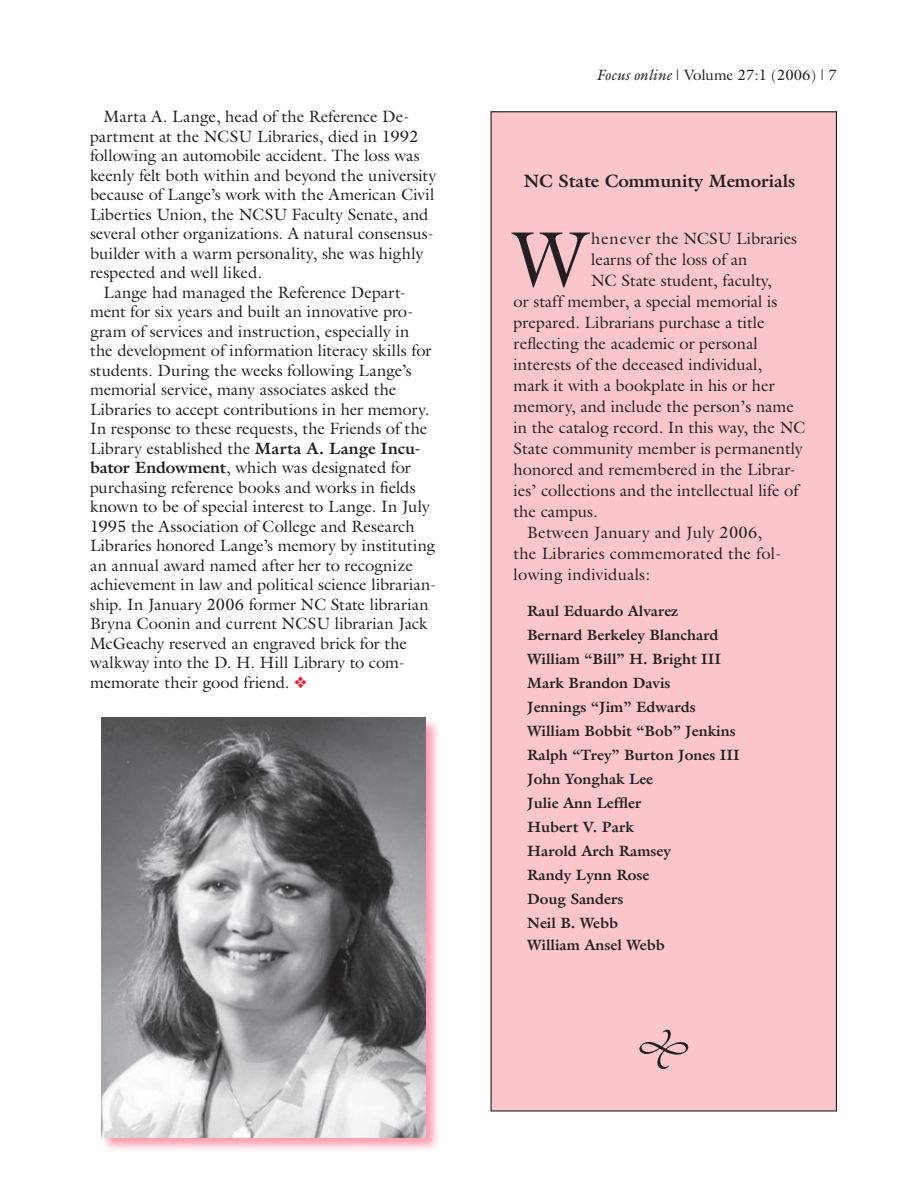
<style>
.page{position:relative;width:918px;height:1188px;background:#fff}
.page>*{position:absolute;margin:0;border:0;box-sizing:border-box;transform-origin:0 0}
.t1{font:78.3px "Galliard";color:#231f20}
.t2{font:700 18px "Galliard";color:#231f20}
.t3{font:16.5px "Galliard";color:#231f20}
.t4{font:700 15px/24px "Galliard";color:#231f20}
.t5{font:15px "Galliard";color:#231f20}
.s1{font-weight:700}
.s2{color:#ed1b2f}
.s3{font-style:italic}
</style>
<div class="page">
<div style="left:491px;top:112px;width:345px;height:999px;background:#fbc6cb"></div>
<div style="left:100px;top:716px;width:343px;height:439px;background:#f03;opacity:.4"></div>
<img style="left:101px;top:718px;width:324px;height:419px">
<p class="t3" style="left:104px;top:106px;width:307px">Marta A. Lange, head of the Reference De-</p>
<p class="t3" style="left:90px;top:126px;width:329px">partment at the NCSU Libraries, died in 1992</p>
<p class="t3" style="left:90px;top:145px;width:331px">following an automobile accident. The loss was</p>
<p class="t3" style="left:90px;top:165px;width:348px">keenly felt both within and beyond the university</p>
<p class="t3" style="left:90px;top:184px;width:346px">because of Lange’s work with the American Civil</p>
<p class="t3" style="left:90px;top:204px;width:340px">Liberties Union, the NCSU Faculty Senate, and</p>
<p class="t3" style="left:90px;top:223px;width:345px">several other organizations. A natural consensus-</p>
<p class="t3" style="left:90px;top:243px;width:335px">builder with a warm personality, she was highly</p>
<p class="t3" style="left:90px;top:262px;width:173px">respected and well liked.</p>
<p class="t3" style="left:104px;top:282px;width:304px">Lange had managed the Reference Depart-</p>
<p class="t3" style="left:90px;top:301px;width:325px">ment for six years and built an innovative pro-</p>
<p class="t3" style="left:90px;top:321px;width:321px">gram of services and instruction, especially in</p>
<p class="t3" style="left:90px;top:340px;width:343px">the development of information literacy skills for</p>
<p class="t3" style="left:90px;top:360px;width:323px">students. During the weeks following Lange’s</p>
<p class="t3" style="left:90px;top:379px;width:308px">memorial service, many associates asked the</p>
<p class="t3" style="left:90px;top:399px;width:341px">Libraries to accept contributions in her memory.</p>
<p class="t3" style="left:90px;top:418px;width:339px">In response to these requests, the Friends of the</p>
<p class="t3" style="left:90px;top:438px;width:332px">Library established the <span class="s1">Marta A. Lange Incu-</span></p>
<p class="t3" style="left:90px;top:457px;width:322px"><span class="s1">bator Endowment</span>, which was designated for</p>
<p class="t3" style="left:90px;top:477px;width:327px">purchasing reference books and works in fields</p>
<p class="t3" style="left:90px;top:496px;width:341px">known to be of special interest to Lange. In July</p>
<p class="t3" style="left:90px;top:516px;width:326px">1995 the Association of College and Research</p>
<p class="t3" style="left:90px;top:535px;width:347px">Libraries honored Lange’s memory by instituting</p>
<p class="t3" style="left:90px;top:555px;width:325px">an annual award named after her to recognize</p>
<p class="t3" style="left:90px;top:574px;width:348px">achievement in law and political science librarian-</p>
<p class="t3" style="left:90px;top:594px;width:340px">ship. In January 2006 former NC State librarian</p>
<p class="t3" style="left:90px;top:613px;width:339px">Bryna Coonin and current NCSU librarian Jack</p>
<p class="t3" style="left:90px;top:633px;width:319px">McGeachy reserved an engraved brick for the</p>
<p class="t3" style="left:90px;top:652px;width:316px">walkway into the D. H. Hill Library to com-</p>
<p class="t3" style="left:90px;top:672px;width:219px">memorate their good friend. <span class="s2">❖</span></p>
<p class="t5" style="left:596px;top:65px;width:230px"><span class="s3">Focus online</span> | Volume 27:1 (2006) |</p>
<p class="t2" style="left:524px;top:169px;width:273px">NC State Community Memorials</p>
<h1 class="t1" style="left:514px;top:209px;width:75px">W</h1>
<p class="t3" style="left:591px;top:228px;width:208px">henever the NCSU Libraries</p>
<p class="t3" style="left:591px;top:249px;width:158px">learns of the loss of an</p>
<p class="t3" style="left:591px;top:270px;width:182px">NC State student, faculty,</p>
<p class="t3" style="left:514px;top:291px;width:265px">or staff member, a special memorial is</p>
<p class="t3" style="left:514px;top:312px;width:252px">prepared. Librarians purchase a title</p>
<p class="t3" style="left:514px;top:333px;width:246px">reflecting the academic or personal</p>
<p class="t3" style="left:514px;top:354px;width:250px">interests of the deceased individual,</p>
<p class="t3" style="left:514px;top:375px;width:263px">mark it with a bookplate in his or her</p>
<p class="t3" style="left:514px;top:396px;width:282px">memory, and include the person’s name</p>
<p class="t3" style="left:514px;top:417px;width:293px">in the catalog record. In this way, the NC</p>
<p class="t3" style="left:514px;top:438px;width:290px">State community member is permanently</p>
<p class="t3" style="left:514px;top:459px;width:284px">honored and remembered in the Librar-</p>
<p class="t3" style="left:514px;top:480px;width:286px">ies’ collections and the intellectual life of</p>
<p class="t3" style="left:514px;top:501px;width:86px">the campus.</p>
<p class="t3" style="left:527px;top:522px;width:237px">Between January and July 2006,</p>
<p class="t3" style="left:514px;top:543px;width:269px">the Libraries commemorated the fol-</p>
<p class="t3" style="left:514px;top:564px;width:138px">lowing individuals:</p>
<p class="t4" style="left:527px;top:598px;width:214px">Raul Eduardo Alvarez<br>Bernard Berkeley Blanchard<br>William “Bill” H. Bright III<br>Mark Brandon Davis<br>Jennings “Jim” Edwards<br>William Bobbit “Bob” Jenkins<br>Ralph “Trey” Burton Jones III<br>John Yonghak Lee<br>Julie Ann Leffler<br>Hubert V. Park<br>Harold Arch Ramsey<br>Randy Lynn Rose<br>Doug Sanders<br>Neil B. Webb</p>
<p class="t4" style="left:527px;top:933px;width:139px">William Ansel Webb</p>
</div>
